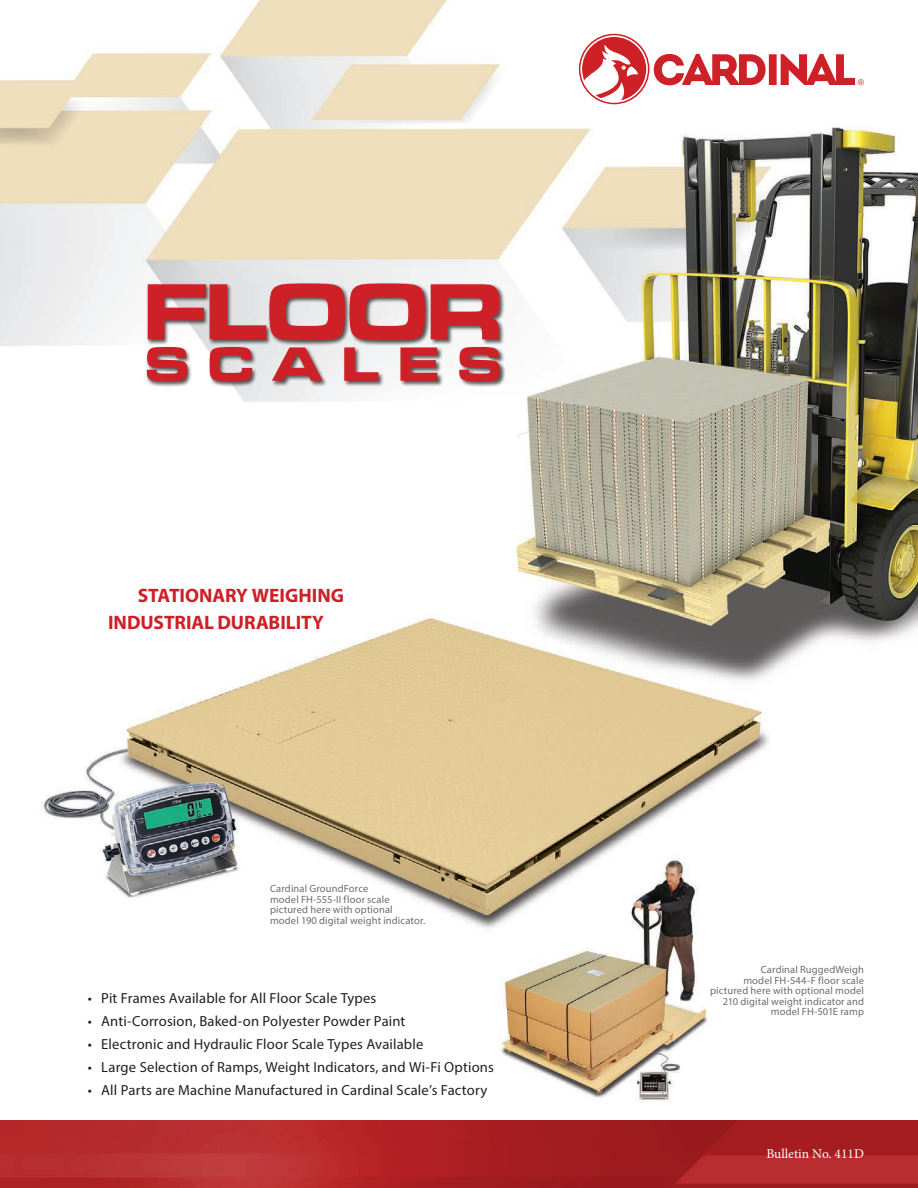
<style>
.page{position:relative;width:918px;height:1188px;background:#fff}
.page>*{position:absolute;margin:0;border:0;box-sizing:border-box;transform-origin:0 0}
.Front_Page_Subhead{font:700 19.5px "Myriad Pro";letter-spacing:-.005em;color:#cd2027}
.t1{font:14.7px "Myriad Pro";letter-spacing:.01em;color:#231f20}
.t2{font:13.5px "Minion Pro";color:#fff}
.Caption2{font:10.5px/10.5px "Myriad Pro";letter-spacing:.015em;color:#6c6d70}
</style>
<div class="page">
<img style="left:0;top:0;width:918px;height:1102px">
<svg style="left:579px;top:34px;width:70px;height:70px"></svg>
<svg style="left:581px;top:35px;width:67px;height:68px"></svg>
<div style="left:582px;top:37px;width:64px;height:64px;background:#cd2027;border-radius:50%"></div>
<svg style="left:584px;top:44px;width:54px;height:58px"></svg>
<svg style="left:654px;top:54px;width:210px;height:31px"></svg>
<div style="left:146px;top:346px;width:360px;height:41px;background:#231f20;opacity:.75"></div>
<svg style="left:147px;top:347px;width:353px;height:34px"></svg>
<div style="left:147px;top:282px;width:358px;height:64px;background:#231f20;opacity:.75"></div>
<svg style="left:148px;top:284px;width:351px;height:56px;background:#ce6469"></svg>
<img style="left:0;top:1120px;width:918px;height:68px">
<p class="Front_Page_Subhead" style="left:138px;top:583px;width:208px">STATIONARY WEIGHING</p>
<p class="Front_Page_Subhead" style="left:108px;top:610px;width:218px">INDUSTRIAL DURABILITY</p>
<p class="Caption2" style="left:270px;top:883px;width:157px">Cardinal GroundForce<br>model FH-555-II floor scale pictured here with optional<br>model 190 digital weight indicator.</p>
<p class="t1" style="left:88px;top:989px;width:290px">• Pit Frames Available for All Floor Scale Types</p>
<p class="t1" style="left:88px;top:1012px;width:319px">• Anti-Corrosion, Baked-on Polyester Powder Paint</p>
<p class="t1" style="left:88px;top:1035px;width:337px">• Electronic and Hydraulic Floor Scale Types Available</p>
<p class="t1" style="left:88px;top:1058px;width:408px">• Large Selection of Ramps, Weight Indicators, and Wi-Fi Options</p>
<p class="t1" style="left:88px;top:1081px;width:401px">• All Parts are Machine Manufactured in Cardinal Scale’s Factory</p>
<p class="Caption2" style="left:761px;top:964px;width:105px">Cardinal RuggedWeigh</p>
<p class="Caption2" style="left:743px;top:975px;width:122px">model FH-544-F floor scale</p>
<p class="Caption2" style="left:710px;top:985px;width:155px">pictured here with optional model</p>
<p class="Caption2" style="left:723px;top:996px;width:143px;text-align:right">210 digital weight indicator and model FH-501E ramp</p>
<p class="t2" style="left:766px;top:1144px;width:99px">Bulletin No. 411D</p>
</div>
